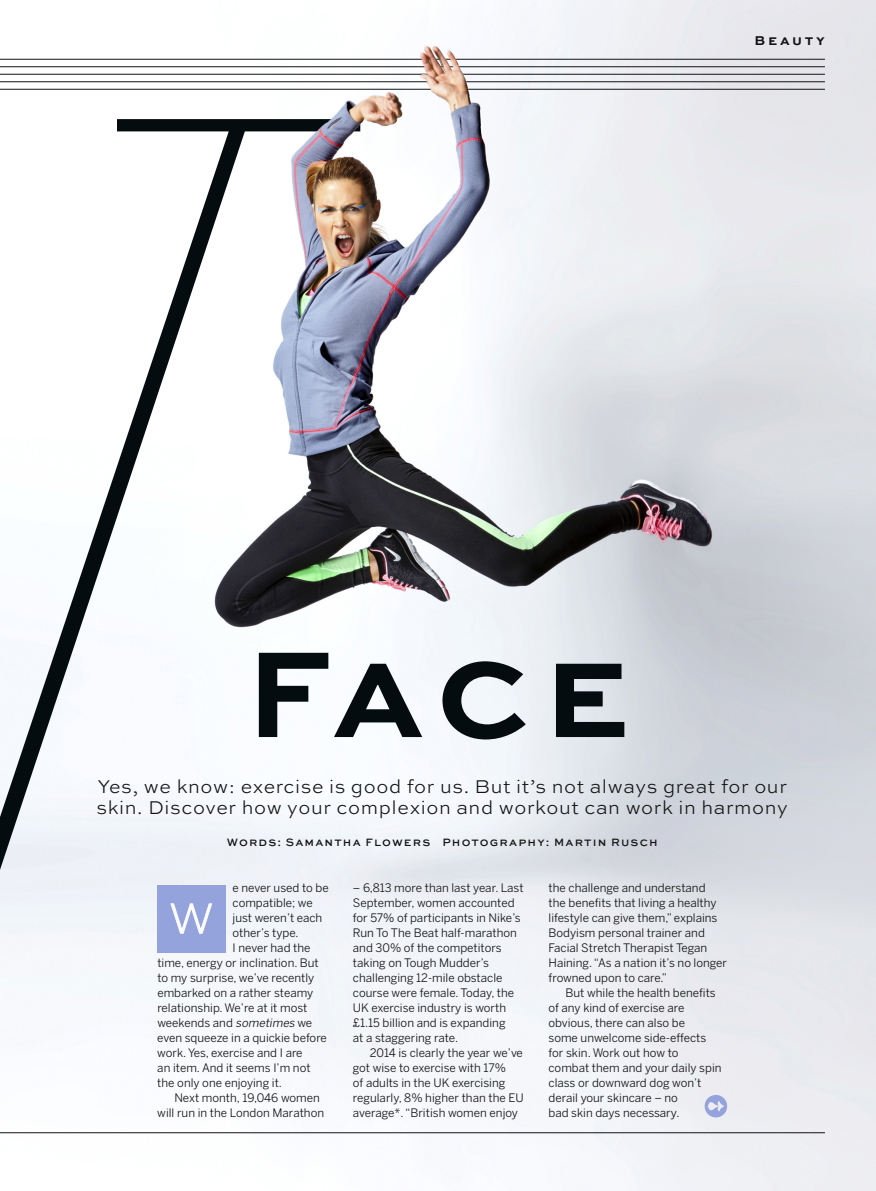
<style>
.page{position:relative;width:876px;height:1191px;background:#fff}
.page>*{position:absolute;margin:0;border:0;box-sizing:border-box;transform-origin:0 0}
.t1{font:129px "Sweet Sans Bold SC";color:#050c0f}
.t2{font:300 expanded 45px "Sweet Sans";color:#fff}
.t3{font:300 19.5px/21px "Sweet Sans";letter-spacing:.03em;color:#131313}
.t4{font:13.5px "Sweet Sans Bold SC";letter-spacing:.2em;color:#131313}
.t5{font:11.7px "Benton Sans";color:#131313}
.t6{font:11.25px "Sweet Sans Medium SC";letter-spacing:.1em;color:#131313}
.s1{font-style:italic}
</style>
<div class="page">
<img style="left:0;top:0;width:876px;height:1191px">
<hr style="left:0;top:59px;width:825px;height:1px;background:#131313">
<hr style="left:0;top:66px;width:825px;height:1px;background:#131313">
<hr style="left:0;top:74px;width:825px;height:1px;background:#131313">
<hr style="left:0;top:81px;width:825px;height:1px;background:#131313">
<hr style="left:0;top:89px;width:825px;height:1px;background:#131313">
<hr style="left:0;top:1132px;width:825px;height:1px;background:#131313">
<svg style="left:705px;top:1095px;width:22px;height:22px"></svg>
<svg style="left:0;top:119px;width:360px;height:997px"></svg>
<div style="left:157px;top:885px;width:68px;height:67px;background:#94a3dc"></div>
<svg style="left:171px;top:903px;width:41px;height:30px"></svg>
<img style="left:243px;top:33px;width:257px;height:105px">
<p class="t4" style="left:754px;top:32px;width:72px">Beauty</p>
<p class="t1" style="left:246px;top:617px;width:386px">Face</p>
<p class="t3" style="left:97px;top:777px;width:693px">Yes, we know: exercise is good for us. But it’s not always great for our skin. Discover how your complexion and workout can work in harmony</p>
<p class="t6" style="left:227px;top:835px;width:432px">Words: Samantha Flowers Photography: Martin Rusch</p>
<p class="t5" style="left:233px;top:883px;width:98px">e never used to be</p>
<p class="t5" style="left:233px;top:898px;width:82px">compatible; we</p>
<p class="t5" style="left:233px;top:913px;width:91px">just weren’t each</p>
<p class="t5" style="left:233px;top:928px;width:68px">other’s type.</p>
<p class="t5" style="left:233px;top:943px;width:79px">I never had the</p>
<p class="t5" style="left:157px;top:958px;width:163px">time, energy or inclination. But</p>
<p class="t5" style="left:157px;top:973px;width:159px">to my surprise, we’ve recently</p>
<p class="t5" style="left:157px;top:988px;width:157px">embarked on a rather steamy</p>
<p class="t5" style="left:157px;top:1003px;width:151px">relationship. We’re at it most</p>
<p class="t5" style="left:157px;top:1018px;width:156px">weekends and <span class="s1">sometimes</span> we</p>
<p class="t5" style="left:157px;top:1033px;width:171px">even squeeze in a quickie before</p>
<p class="t5" style="left:157px;top:1048px;width:147px">work. Yes, exercise and I are</p>
<p class="t5" style="left:157px;top:1063px;width:155px">an item. And it seems I’m not</p>
<p class="t5" style="left:157px;top:1078px;width:126px">the only one enjoying it.</p>
<p class="t5" style="left:174px;top:1093px;width:147px">Next month, 19,046 women</p>
<p class="t5" style="left:157px;top:1108px;width:168px">will run in the London Marathon</p>
<p class="t2" style="left:169px;top:891px;width:47px">W</p>
<p class="t5" style="left:353px;top:883px;width:172px">– 6,813 more than last year. Last</p>
<p class="t5" style="left:353px;top:898px;width:163px">September, women accounted</p>
<p class="t5" style="left:353px;top:913px;width:169px">for 57% of participants in Nike’s</p>
<p class="t5" style="left:353px;top:928px;width:165px">Run To The Beat half-marathon</p>
<p class="t5" style="left:353px;top:943px;width:150px">and 30% of the competitors</p>
<p class="t5" style="left:353px;top:958px;width:138px">taking on Tough Mudder’s</p>
<p class="t5" style="left:353px;top:973px;width:151px">challenging 12-mile obstacle</p>
<p class="t5" style="left:353px;top:988px;width:163px">course were female. Today, the</p>
<p class="t5" style="left:353px;top:1003px;width:155px">UK exercise industry is worth</p>
<p class="t5" style="left:353px;top:1018px;width:154px">£1.15 billion and is expanding</p>
<p class="t5" style="left:353px;top:1033px;width:107px">at a staggering rate.</p>
<p class="t5" style="left:370px;top:1048px;width:155px">2014 is clearly the year we’ve</p>
<p class="t5" style="left:353px;top:1063px;width:155px">got wise to exercise with 17%</p>
<p class="t5" style="left:353px;top:1078px;width:154px">of adults in the UK exercising</p>
<p class="t5" style="left:353px;top:1093px;width:172px">regularly, 8% higher than the EU</p>
<p class="t5" style="left:353px;top:1108px;width:167px">average*. “British women enjoy</p>
<p class="t5" style="left:548px;top:883px;width:159px">the challenge and understand</p>
<p class="t5" style="left:548px;top:898px;width:170px">the benefits that living a healthy</p>
<p class="t5" style="left:548px;top:913px;width:170px">lifestyle can give them,” explains</p>
<p class="t5" style="left:548px;top:928px;width:158px">Bodyism personal trainer and</p>
<p class="t5" style="left:548px;top:943px;width:160px">Facial Stretch Therapist Tegan</p>
<p class="t5" style="left:548px;top:958px;width:180px">Haining. “As a nation it’s no longer</p>
<p class="t5" style="left:548px;top:973px;width:120px">frowned upon to care.”</p>
<p class="t5" style="left:566px;top:988px;width:152px">But while the health benefits</p>
<p class="t5" style="left:548px;top:1003px;width:138px">of any kind of exercise are</p>
<p class="t5" style="left:548px;top:1018px;width:138px">obvious, there can also be</p>
<p class="t5" style="left:548px;top:1033px;width:159px">some unwelcome side-effects</p>
<p class="t5" style="left:548px;top:1048px;width:131px">for skin. Work out how to</p>
<p class="t5" style="left:548px;top:1063px;width:174px">combat them and your daily spin</p>
<p class="t5" style="left:548px;top:1078px;width:154px">class or downward dog won’t</p>
<p class="t5" style="left:548px;top:1093px;width:131px">derail your skincare – no</p>
<p class="t5" style="left:548px;top:1108px;width:133px">bad skin days necessary.</p>
</div>
